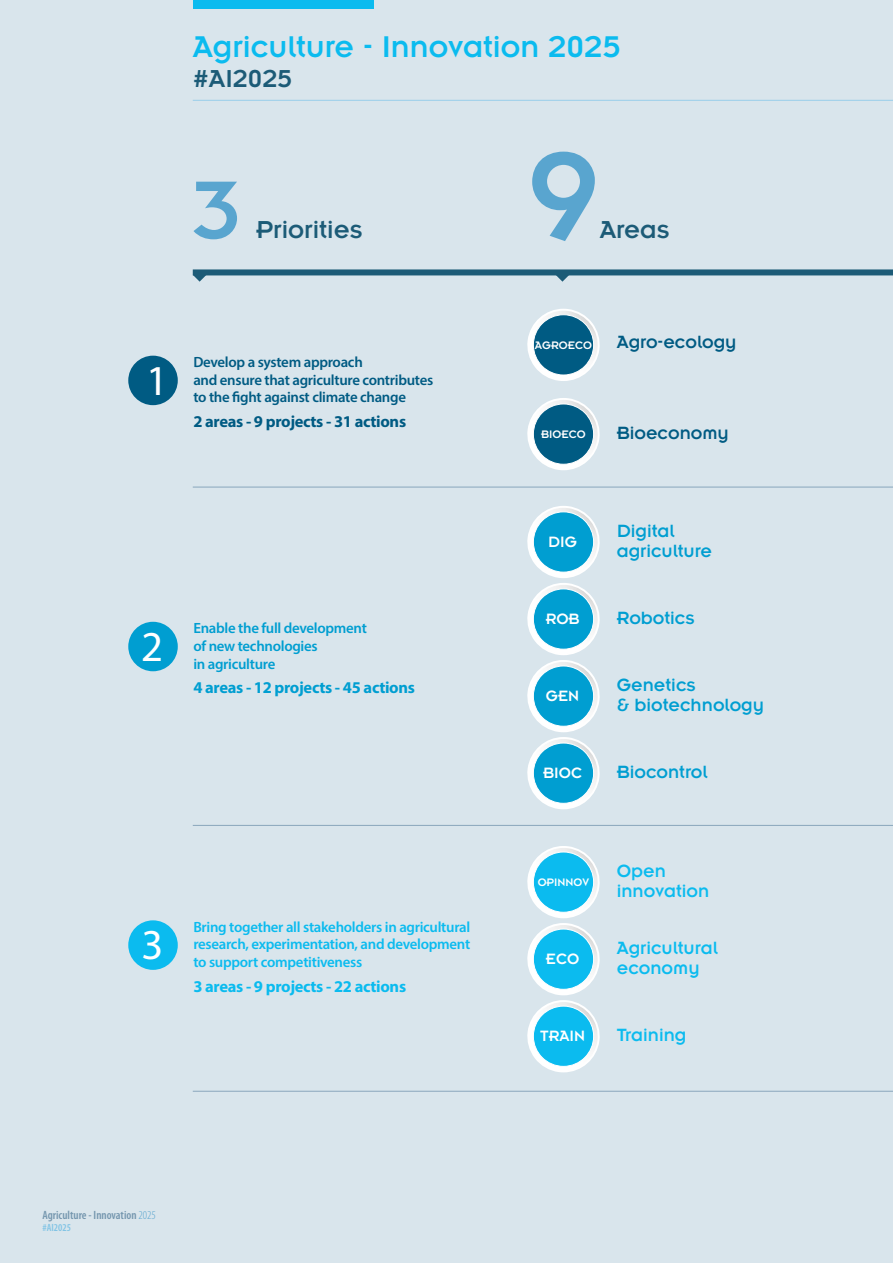
<style>
.page{position:relative;width:893px;height:1263px;background:#d9e5ec}
.page>*{position:absolute;margin:0;border:0;box-sizing:border-box;transform-origin:0 0}
.t1{font:135px "Insignia LT Std";color:#59a5cf}
.t2{font:90px "Insignia LT Std";color:#59a5cf}
.t3{font:42.75px "Myriad Pro";color:#fff}
.t4{font:33px "Insignia LT Std";color:#0bbbef}
.t5{font:27px "Insignia LT Std";color:#1c5b77}
.t6{font:19.5px/19.5px "Insignia LT Std";color:#009ed1}
.t7{font:19.5px/19.5px "Insignia LT Std";color:#0bbbef}
.t8{font:19.5px "Insignia LT Std";color:#005b83}
.t9{font:700 16.5px "Myriad Pro";letter-spacing:-.02em;color:#009ed1}
.t10{font:700 16.5px "Myriad Pro";letter-spacing:-.02em;color:#005b83}
.t11{font:700 16.5px "Myriad Pro";letter-spacing:-.02em;color:#0bbbef}
.t12{font:16.5px "Insignia LT Std";color:#fff}
.t13{font:600 14.85px/17.9px "Myriad Pro";letter-spacing:-.02em;color:#0bbbef;text-align:justify}
.t14{font:600 14.85px/17.9px "Myriad Pro";letter-spacing:-.02em;color:#005b83}
.t15{font:600 14.85px/17.9px "Myriad Pro";letter-spacing:-.02em;color:#009ed1}
.t16{font:600 condensed 12px "Myriad Pro";color:#7496ae}
.t17{font:12px "Insignia LT Std";color:#fff}
.t18{font:600 condensed 10.5px "Myriad Pro";color:#81c4e5}
.s1{font-weight:300;color:#59a5cf}
</style>
<div class="page">
<svg style="left:527px;top:398px;width:73px;height:72px"></svg>
<svg style="left:527px;top:506px;width:73px;height:303px"></svg>
<svg style="left:527px;top:846px;width:73px;height:226px"></svg>
<div style="left:128px;top:356px;width:50px;height:49px;background:#005b83;border-radius:50%"></div>
<div style="left:128px;top:622px;width:50px;height:49px;background:#009ed1;border-radius:50%"></div>
<div style="left:128px;top:920px;width:50px;height:50px;background:#0bbbef;border-radius:50%"></div>
<hr style="left:193px;top:100px;width:700px;height:1px;background:#99ceea">
<hr style="left:193px;top:487px;width:700px;height:1px;background:#89a6bc">
<hr style="left:193px;top:825px;width:700px;height:1px;background:#89a6bc">
<hr style="left:193px;top:1091px;width:700px;height:1px;background:#89a6bc">
<div style="left:193px;top:269px;width:700px;height:6px;background:#1c5b77"></div>
<svg style="left:556px;top:275px;width:13px;height:7px"></svg>
<svg style="left:193px;top:275px;width:13px;height:7px"></svg>
<div style="left:193px;top:0;width:180px;height:9px;background:#0bbbef"></div>
<svg style="left:527px;top:309px;width:73px;height:72px"></svg>
<h3 class="t4" style="left:193px;top:30px;width:429px">Agriculture - Innovation 2025</h3>
<h3 class="t5" style="left:193px;top:65px;width:101px">#AI2025</h3>
<h2 class="t2" style="left:193px;top:164px;width:50px">3</h2>
<h1 class="t1" style="left:527px;top:127px;width:74px">9</h1>
<h3 class="t5" style="left:256px;top:216px;width:108px">Priorities</h3>
<h3 class="t5" style="left:600px;top:216px;width:71px">Areas</h3>
<p class="t17" style="left:535px;top:339px;width:10px">agro</p>
<p class="t17" style="left:568px;top:339px;width:24px">eco</p>
<h3 class="t8" style="left:617px;top:332px;width:121px">Agro-ecology</h3>
<h3 class="t3" style="left:146px;top:354px;width:23px">1</h3>
<p class="t14" style="left:193px;top:352px;width:241px">Develop a system approach<br>and ensure that agriculture contributes to the fight against climate change</p>
<p class="t10" style="left:193px;top:411px;width:214px">2 areas - 9 projects - 31 actions</p>
<h3 class="t3" style="left:141px;top:620px;width:23px">2</h3>
<p class="t15" style="left:193px;top:619px;width:175px">Enable the full development of new technologies<br>in agriculture</p>
<p class="t9" style="left:193px;top:677px;width:223px">4 areas - 12 projects - 45 actions</p>
<h3 class="t3" style="left:142px;top:918px;width:23px">3</h3>
<p class="t13" style="left:193px;top:917px;width:278px">Bring together all stakeholders in agricultural research, experimentation, and development to support competitiveness</p>
<p class="t11" style="left:193px;top:976px;width:214px">3 areas - 9 projects - 22 actions</p>
<p class="t16" style="left:43px;top:1208px;width:115px">Agriculture - Innovation <span class="s1">2025</span></p>
<p class="t18" style="left:43px;top:1222px;width:30px">#AI2025</p>
<p class="t17" style="left:541px;top:428px;width:44px">Bioeco</p>
<h3 class="t8" style="left:617px;top:423px;width:114px">Bioeconomy</h3>
<p class="t12" style="left:548px;top:533px;width:21px">Dig</p>
<p class="t12" style="left:546px;top:611px;width:23px">Rob</p>
<p class="t12" style="left:546px;top:688px;width:35px">Gen</p>
<p class="t12" style="left:543px;top:765px;width:40px">Bioc</p>
<h3 class="t6" style="left:617px;top:521px;width:97px">Digital agriculture</h3>
<h3 class="t6" style="left:617px;top:608px;width:79px">Robotics</h3>
<h3 class="t6" style="left:617px;top:675px;width:149px">Genetics<br>&amp; biotechnology</h3>
<h3 class="t6" style="left:617px;top:762px;width:92px">Biocontrol</h3>
<p class="t17" style="left:538px;top:876px;width:53px">Opi nnov</p>
<p class="t12" style="left:546px;top:951px;width:32px">Eco</p>
<p class="t12" style="left:540px;top:1028px;width:46px">Trai n</p>
<h3 class="t7" style="left:617px;top:861px;width:94px">Open innovation</h3>
<h3 class="t7" style="left:617px;top:938px;width:103px">Agricultural economy</h3>
<h3 class="t7" style="left:617px;top:1025px;width:71px">Training</h3>
</div>
